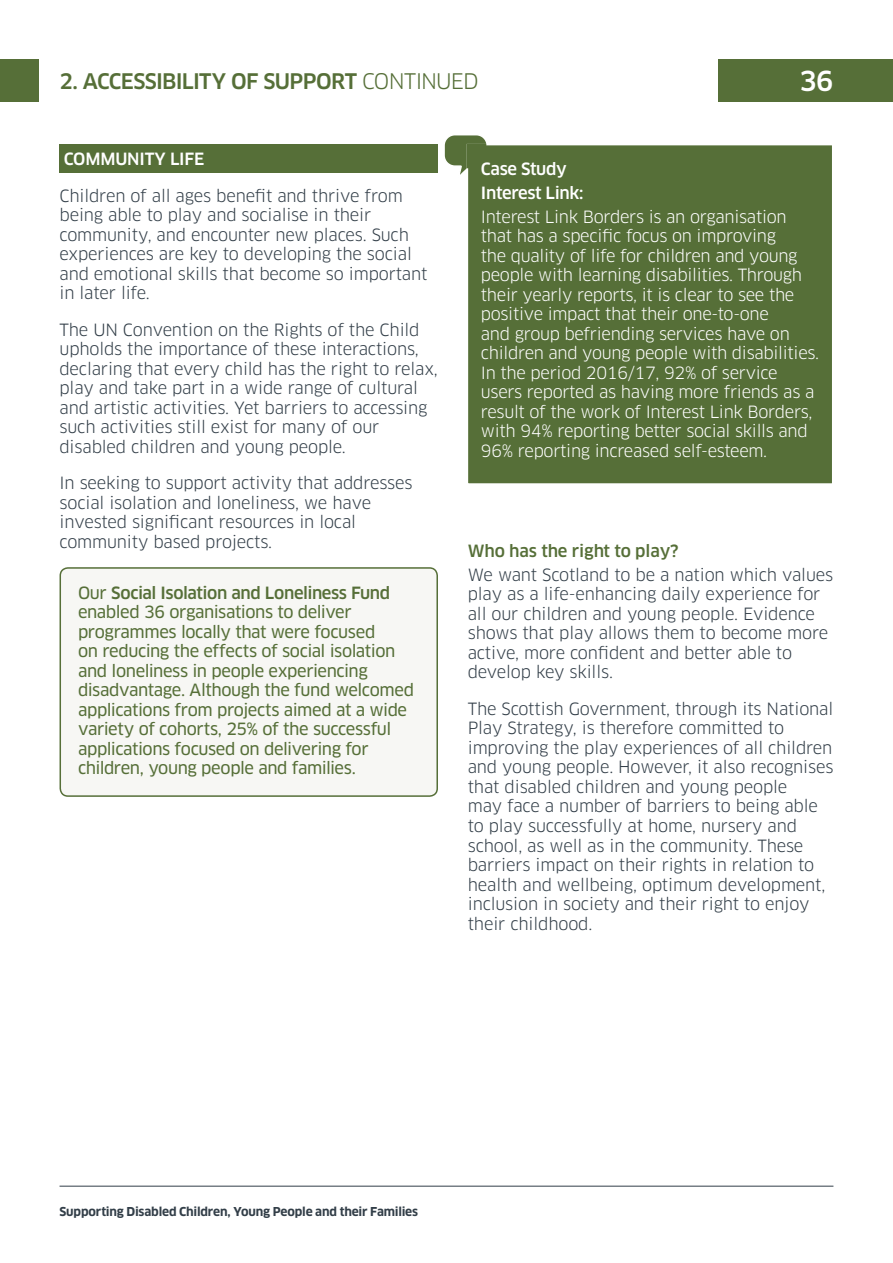
<style>
.page{position:relative;width:893px;height:1263px;background:#fff}
.page>*{position:absolute;margin:0;border:0;box-sizing:border-box;transform-origin:0 0}
.t1{font:500 27px "Clan";color:#fff}
.t2{font:500 21px "Clan";letter-spacing:-.035em;color:#566f38}
.t3{font:16.5px/19.5px "Clan";letter-spacing:-.01em;color:#323e48}
.t4{font:16.5px/19.5px "Clan";letter-spacing:-.02em;color:#fff}
.t5{font:16.5px/19.5px "Clan News";letter-spacing:-.025em;color:#566f38}
.t6{font:500 16.5px "Clan";letter-spacing:-.02em;color:#566f38}
.t7{font:500 16.5px/23.7px "Clan";letter-spacing:-.02em;color:#fff}
.t8{font:700 12px "Clan";letter-spacing:-.015em;color:#323e48}
.s1{font-weight:400}
.s2{font-family:"Clan News";font-weight:400}
</style>
<div class="page">
<div style="left:719px;top:60px;width:174px;height:42px;background:#566f38"></div>
<div style="left:0;top:60px;width:38px;height:42px;background:#566f38"></div>
<hr style="left:60px;top:1186px;width:773px;height:1px;background:#323e48">
<div style="left:60px;top:145px;width:378px;height:28px;background:#566f38"></div>
<div style="left:60px;top:568px;width:377px;height:228px;background:#f7f7f4;border-radius:8px"></div>
<div style="left:60px;top:567px;width:378px;height:230px;border:2px solid #566f38;border-radius:8px"></div>
<div style="left:467px;top:145px;width:366px;height:339px;background:#566f38"></div>
<div style="left:467px;top:144px;width:366px;height:341px;border:2px solid #fff"></div>
<svg style="left:444px;top:135px;width:45px;height:44px"></svg>
<p class="t2" style="left:60px;top:68px;width:421px">2. ACCESSIBILITY OF SUPPORT <span class="s1">CONTINUED</span></p>
<h1 class="t1" style="left:800px;top:65px;width:35px">36</h1>
<p class="t7" style="left:64px;top:147px;width:142px">COMMUNITY LIFE</p>
<p class="t3" style="left:60px;top:186px;width:369px">Children of all ages benefit and thrive from being able to play and socialise in their community, and encounter new places. Such experiences are key to developing the social and emotional skills that become so important in later life.</p>
<p class="t3" style="left:60px;top:320px;width:380px">The UN Convention on the Rights of the Child upholds the importance of these interactions, declaring that every child has the right to relax, play and take part in a wide range of cultural and artistic activities. Yet barriers to accessing such activities still exist for many of our disabled children and young people.</p>
<p class="t3" style="left:60px;top:474px;width:354px">In seeking to support activity that addresses social isolation and loneliness, we have invested significant resources in local community based projects.</p>
<p class="t6" style="left:78px;top:582px;width:314px"><span class="s2">Our</span> Social Isolation and Loneliness Fund</p>
<p class="t5" style="left:78px;top:602px;width:337px">enabled 36 organisations to deliver programmes locally that were focused<br>on reducing the effects of social isolation and loneliness in people experiencing disadvantage. Although the fund welcomed applications from projects aimed at a wide variety of cohorts, 25% of the successful applications focused on delivering for children, young people and families.</p>
<p class="t7" style="left:481px;top:158px;width:104px">Case Study<br>Interest Link:</p>
<p class="t4" style="left:481px;top:207px;width:340px">Interest Link Borders is an organisation that has a specific focus on improving<br>the quality of life for children and young people with learning disabilities. Through their yearly reports, it is clear to see the positive impact that their one-to-one<br>and group befriending services have on children and young people with disabilities.<br>In the period 2016/17, 92% of service users reported as having more friends as a result of the work of Interest Link Borders, with 94% reporting better social skills and 96% reporting increased self-esteem.</p>
<p class="t6" style="left:468px;top:541px;width:212px">Who has the right to play?</p>
<p class="t3" style="left:468px;top:565px;width:367px">We want Scotland to be a nation which values play as a life-enhancing daily experience for all our children and young people. Evidence shows that play allows them to become more active, more confident and better able to develop key skills.</p>
<p class="t3" style="left:468px;top:699px;width:367px">The Scottish Government, through its National Play Strategy, is therefore committed to improving the play experiences of all children and young people. However, it also recognises that disabled children and young people<br>may face a number of barriers to being able to play successfully at home, nursery and school, as well as in the community. These barriers impact on their rights in relation to health and wellbeing, optimum development, inclusion in society and their right to enjoy their childhood.</p>
<p class="t8" style="left:60px;top:1204px;width:360px">Supporting Disabled Children, Young People and their Families</p>
</div>
